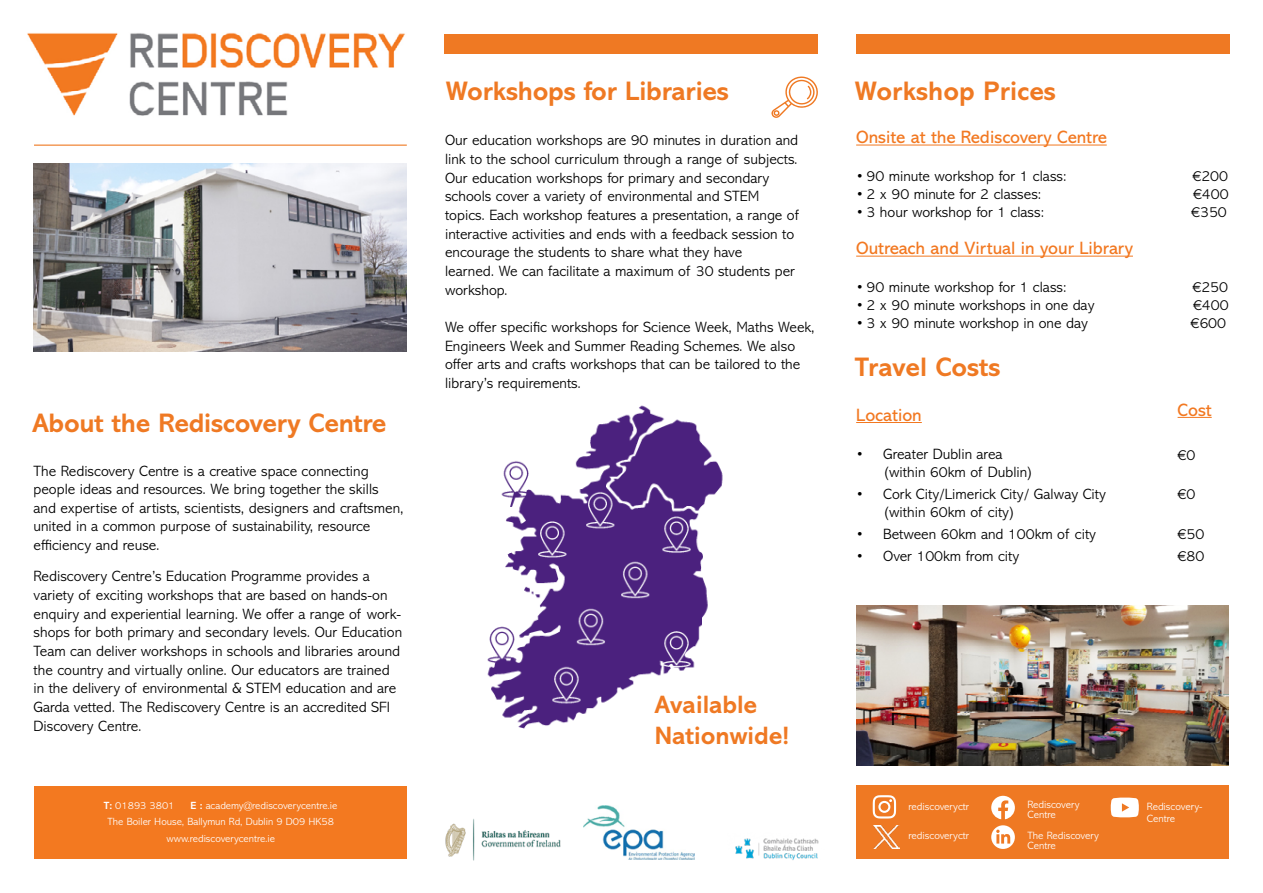
<style>
.page{position:relative;width:1263px;height:893px;background:#fff}
.page>*{position:absolute;margin:0;border:0;box-sizing:border-box;transform-origin:0 0}
.t1{font:700 27px "Abadi MT Pro";letter-spacing:-.01em;color:#ef7923}
.t2{font:700 25.35px/30.5px "Abadi MT Pro";color:#ef7923}
.t3{font:18px "Abadi MT Pro";color:#f27821}
.t4{font:300 15px/18.6px "Abadi MT Pro";color:#000}
.t5{font:300 10.65px/9.9px "Abadi MT Pro";color:#fff}
.t6{font:300 10.5px "Abadi MT Pro";color:#fff}
.s1{font-weight:700}
</style>
<div class="page">
<div style="left:856px;top:786px;width:373px;height:73px;background:#ef7923"></div>
<img style="left:27px;top:32px;width:378px;height:84px">
<hr style="left:856px;top:145px;width:251px;height:1px;background:#f27821">
<hr style="left:856px;top:256px;width:277px;height:1px;background:#f27821">
<hr style="left:856px;top:422px;width:66px;height:1px;background:#f27821">
<hr style="left:1177px;top:417px;width:35px;height:1px;background:#f27821">
<img style="left:34px;top:164px;width:373px;height:187px">
<div style="left:34px;top:786px;width:373px;height:73px;background:#f37920"></div>
<svg style="left:771px;top:76px;width:47px;height:42px"></svg>
<img style="left:856px;top:606px;width:373px;height:159px">
<img style="left:487px;top:405px;width:236px;height:324px">
<img style="left:445px;top:819px;width:116px;height:41px">
<img style="left:583px;top:806px;width:111px;height:53px">
<img style="left:735px;top:838px;width:84px;height:22px">
<div style="left:444px;top:34px;width:374px;height:20px;background:#ef7923"></div>
<div style="left:856px;top:34px;width:374px;height:20px;background:#ef7923"></div>
<hr style="left:34px;top:145px;width:373px;height:1px;background:#ef7923">
<svg style="left:873px;top:795px;width:23px;height:23px"></svg>
<svg style="left:1111px;top:798px;width:28px;height:19px"></svg>
<img style="left:874px;top:825px;width:25px;height:24px">
<svg style="left:991px;top:825px;width:24px;height:24px"></svg>
<svg style="left:991px;top:796px;width:24px;height:23px"></svg>
<h1 class="t1" style="left:33px;top:408px;width:355px">About the Rediscovery Centre</h1>
<p class="t4" style="left:34px;top:461px;width:372px">The Rediscovery Centre is a creative space connecting people ideas and resources. We bring together the skills and expertise of artists, scientists, designers and craftsmen, united in a common purpose of sustainability, resource efficiency and reuse.</p>
<p class="t4" style="left:34px;top:567px;width:370px">Rediscovery Centre’s Education Programme provides a variety of exciting workshops that are based on hands-on enquiry and experiential learning. We offer a range of work&shy;shops for both primary and secondary levels. Our Education Team can deliver workshops in schools and libraries around the country and virtually online. Our educators are trained in the delivery of environmental &amp; STEM education and are Garda vetted. The Rediscovery Centre is an accredited SFI Discovery Centre.</p>
<p class="t6" style="left:104px;top:800px;width:72px"><span class="s1">T:</span> 01893 3801</p>
<p class="t6" style="left:190px;top:800px;width:149px"><span class="s1">E :</span> academy@rediscoverycentre.ie</p>
<p class="t6" style="left:108px;top:816px;width:228px">The Boiler House, Ballymun Rd, Dublin 9 D09 HK58</p>
<p class="t6" style="left:166px;top:832px;width:110px">www.rediscoverycentre.ie</p>
<h1 class="t1" style="left:446px;top:75px;width:285px">Workshops for Libraries</h1>
<p class="t4" style="left:445px;top:131px;width:355px">Our education workshops are 90 minutes in duration and link to the school curriculum through a range of subjects.<br>Our education workshops for primary and secondary schools cover a variety of environmental and STEM topics. Each workshop features a presentation, a range of interactive activities and ends with a feedback session to encourage the students to share what they have<br>learned. We can facilitate a maximum of 30 students per workshop.</p>
<p class="t4" style="left:445px;top:318px;width:371px">We offer specific workshops for Science Week, Maths Week, Engineers Week and Summer Reading Schemes. We also offer arts and crafts workshops that can be tailored to the library’s requirements.</p>
<h1 class="t1" style="left:855px;top:75px;width:203px">Workshop Prices</h1>
<p class="t3" style="left:856px;top:127px;width:252px">Onsite at the Rediscovery Centre</p>
<p class="t4" style="left:856px;top:167px;width:212px">• 90 minute workshop for 1 class:</p>
<p class="t4" style="left:1192px;top:167px;width:37px">€200</p>
<p class="t4" style="left:856px;top:185px;width:187px">• 2 x 90 minute for 2 classes:</p>
<p class="t4" style="left:1193px;top:185px;width:37px">€400</p>
<p class="t4" style="left:856px;top:203px;width:189px">• 3 hour workshop for 1 class:</p>
<p class="t4" style="left:1191px;top:203px;width:37px">€350</p>
<p class="t3" style="left:856px;top:238px;width:278px">Outreach and Virtual in your Library</p>
<p class="t4" style="left:856px;top:278px;width:212px">• 90 minute workshop for 1 class:</p>
<p class="t4" style="left:1192px;top:278px;width:37px">€250</p>
<p class="t4" style="left:856px;top:296px;width:240px">• 2 x 90 minute workshops in one day</p>
<p class="t4" style="left:1193px;top:296px;width:37px">€400</p>
<p class="t4" style="left:856px;top:314px;width:233px">• 3 x 90 minute workshop in one day</p>
<p class="t4" style="left:1190px;top:314px;width:37px">€600</p>
<h1 class="t1" style="left:855px;top:351px;width:147px">Travel Costs</h1>
<p class="t3" style="left:856px;top:405px;width:67px">Location</p>
<p class="t4" style="left:883px;top:445px;width:152px;line-height:18px;text-indent:-27px">• Greater Dublin area (within 60km of Dublin)</p>
<p class="t4" style="left:883px;top:485px;width:224px;line-height:18px;text-indent:-27px">• Cork City/Limerick City/ Galway City (within 60km of city)</p>
<p class="t4" style="left:856px;top:525px;width:241px">• Between 60km and 100km of city</p>
<p class="t4" style="left:856px;top:547px;width:165px">• Over 100km from city</p>
<p class="t3" style="left:1177px;top:400px;width:36px">Cost</p>
<p class="t4" style="left:1177px;top:446px;width:19px">€0</p>
<p class="t4" style="left:1177px;top:485px;width:19px">€0</p>
<p class="t4" style="left:1177px;top:523px;width:28px;line-height:22.2px">€50 €80</p>
<h2 class="t2" style="left:655px;top:690px;width:136px">Available<br>Nationwide!</h2>
<p class="t5" style="left:1027px;top:799px;width:54px">Rediscovery<br>Centre</p>
<p class="t5" style="left:908px;top:802px;width:62px">rediscoveryctr</p>
<p class="t5" style="left:1147px;top:801px;width:57px;line-height:11.4px">Rediscovery-<br>Centre</p>
<p class="t5" style="left:908px;top:830px;width:62px">rediscoveryctr</p>
<p class="t5" style="left:1027px;top:830px;width:73px">The Rediscovery<br>Centre</p>
</div>
